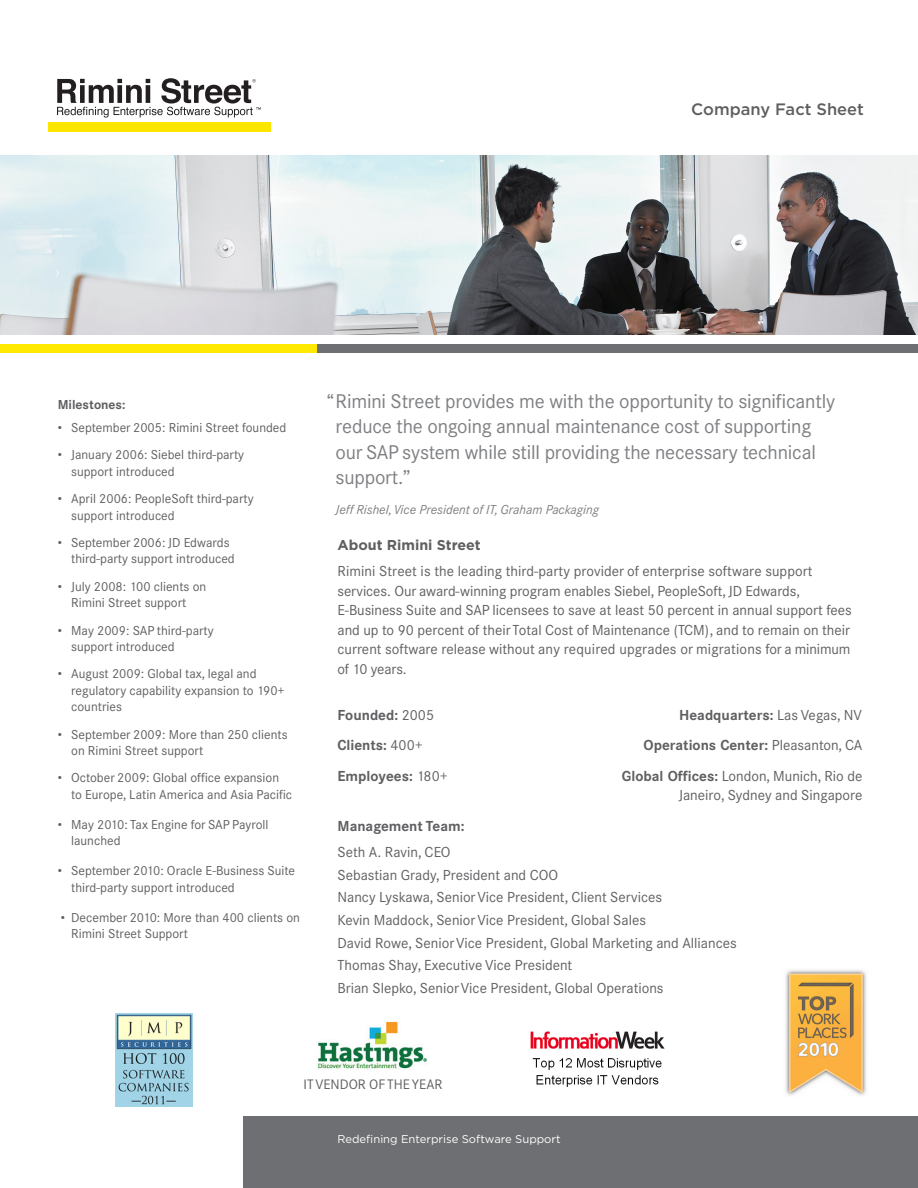
<style>
.page{position:relative;width:918px;height:1188px;background:#fff}
.page>*{position:absolute;margin:0;border:0;box-sizing:border-box;transform-origin:0 0}
.pullout_quote{font:19.5px/25.5px "Corporate SBQ";letter-spacing:-.01em;color:#7d7f82}
.topbar_header_front{font:500 16.5px "Gotham";color:#5f5f62}
.body_copy{font:14.25px/19.5px "Corporate SBQ";color:#5f5f62}
.body_copy-2{font:700 14.25px "Corporate SBQ";color:#5f5f62}
.subhead_B{font:700 14.25px "Gotham";color:#5f5f62}
.sidebar_bullets{font:13.5px "Corporate SBQ";color:#5f5f62}
.sidebar_bullets-2{font:12.75px/16.5px "Corporate SBQ";color:#5f5f62}
.quote_credit{font:italic 12.75px "Corporate SBQ";color:#7d7f82}
.body_copy-3{font:700 12.75px "Corporate SBQ";color:#5f5f62}
.t1{font:11.25px "Gotham";color:#fff}
.s1{font-weight:400}
.s2{font-weight:700}
</style>
<div class="page">
<div style="left:243px;top:1117px;width:675px;height:71px;background:#6e6f72"></div>
<div style="left:48px;top:123px;width:222px;height:9px;background:#ffe601"></div>
<svg style="left:57px;top:78px;width:204px;height:40px"></svg>
<div style="left:315px;top:343px;width:603px;height:10px;background:#6e6f72"></div>
<div style="left:315px;top:336px;width:603px;height:8px;background:#fff"></div>
<div style="left:0;top:343px;width:316px;height:10px;background:#ffe901"></div>
<div style="left:0;top:336px;width:316px;height:8px;background:#fff"></div>
<img style="left:0;top:155px;width:918px;height:179px">
<img style="left:318px;top:1021px;width:109px;height:48px">
<img style="left:530px;top:1031px;width:135px;height:56px">
<img style="left:785px;top:970px;width:81px;height:126px">
<img style="left:115px;top:1014px;width:77px;height:93px">
<p class="topbar_header_front" style="left:691px;top:99px;width:174px">Company Fact Sheet</p>
<p class="body_copy-3" style="left:58px;top:397px;width:69px">Milestones:</p>
<p class="sidebar_bullets-2" style="left:58px;top:419px;width:230px">• September 2005: Rimini Street founded</p>
<p class="sidebar_bullets-2" style="left:71px;top:447px;width:175px;text-indent:-14px">• January 2006: Siebel third-party support introduced</p>
<p class="sidebar_bullets-2" style="left:71px;top:491px;width:184px;text-indent:-14px">• April 2006: PeopleSoft third-party support introduced</p>
<p class="sidebar_bullets-2" style="left:71px;top:534px;width:165px;text-indent:-14px">• September 2006: JD Edwards third-party support introduced</p>
<p class="sidebar_bullets-2" style="left:58px;top:578px;width:150px;text-align:center">• July 2008: 100 clients on<br>Rimini Street support</p>
<p class="sidebar_bullets-2" style="left:71px;top:622px;width:144px;text-indent:-14px">• May 2009: SAP third-party support introduced</p>
<p class="sidebar_bullets-2" style="left:71px;top:666px;width:215px;text-indent:-14px">• August 2009: Global tax, legal and regulatory capability expansion to 190+ countries</p>
<p class="sidebar_bullets-2" style="left:71px;top:726px;width:218px;text-indent:-14px">• September 2009: More than 250 clients on Rimini Street support</p>
<p class="sidebar_bullets-2" style="left:71px;top:770px;width:223px;text-indent:-14px">• October 2009: Global office expansion to Europe, Latin America and Asia Pacific</p>
<p class="sidebar_bullets-2" style="left:71px;top:816px;width:199px;text-indent:-14px">• May 2010: Tax Engine for SAP Payroll launched</p>
<p class="sidebar_bullets-2" style="left:71px;top:863px;width:225px;text-indent:-14px">• September 2010: Oracle E-Business Suite third-party support introduced</p>
<p class="sidebar_bullets-2" style="left:71px;top:909px;width:230px;text-indent:-10px">• December 2010: More than 400 clients on<br>Rimini Street Support</p>
<p class="pullout_quote" style="left:336px;top:388px;width:501px;text-indent:-9px">“Rimini Street provides me with the opportunity to significantly reduce the ongoing annual maintenance cost of supporting our SAP system while still providing the necessary technical support.”</p>
<p class="quote_credit" style="left:336px;top:502px;width:265px">Jeff Rishel, Vice President of IT, Graham Packaging</p>
<p class="subhead_B" style="left:338px;top:535px;width:145px">About Rimini Street</p>
<p class="body_copy" style="left:338px;top:562px;width:516px">Rimini Street is the leading third-party provider of enterprise software support services. Our award-winning program enables Siebel, PeopleSoft, JD Edwards, E-Business Suite and SAP licensees to save at least 50 percent in annual support fees and up to 90 percent of their Total Cost of Maintenance (TCM), and to remain on their current software release without any required upgrades or migrations for a minimum of 10 years.</p>
<p class="body_copy-2" style="left:338px;top:706px;width:98px">Founded: <span class="s1">2005</span></p>
<p class="body_copy-2" style="left:679px;top:706px;width:184px">Headquarters: <span class="s1">Las Vegas, NV</span></p>
<p class="body_copy-2" style="left:338px;top:737px;width:87px">Clients: <span class="s1">400+</span></p>
<p class="body_copy-2" style="left:644px;top:737px;width:220px">Operations Center: <span class="s1">Pleasanton, CA</span></p>
<p class="body_copy-2" style="left:338px;top:767px;width:112px">Employees: <span class="s1">180+</span></p>
<p class="body_copy" style="left:622px;top:766px;width:242px;text-align:right"><span class="s2">Global Offices:</span> London, Munich, Rio de<br>Janeiro, Sydney and Singapore</p>
<p class="body_copy-2" style="left:338px;top:817px;width:129px">Management Team:</p>
<p class="body_copy" style="left:338px;top:842px;width:115px">Seth A. Ravin, CEO</p>
<p class="body_copy" style="left:338px;top:865px;width:222px">Sebastian Grady, President and COO</p>
<p class="body_copy" style="left:338px;top:888px;width:326px">Nancy Lyskawa, Senior Vice President, Client Services</p>
<p class="body_copy" style="left:338px;top:910px;width:310px">Kevin Maddock, Senior Vice President, Global Sales</p>
<p class="body_copy" style="left:338px;top:933px;width:401px">David Rowe, Senior Vice President, Global Marketing and Alliances</p>
<p class="body_copy" style="left:338px;top:956px;width:236px">Thomas Shay, Executive Vice President</p>
<p class="body_copy" style="left:338px;top:979px;width:328px">Brian Slepko, Senior Vice President, Global Operations</p>
<p class="sidebar_bullets" style="left:304px;top:1077px;width:30px">IT Vendor</p>
<p class="sidebar_bullets" style="left:369px;top:1077px;width:59px">of the Year</p>
<p class="t1" style="left:338px;top:1132px;width:225px">Redefining Enterprise Software Support</p>
</div>
